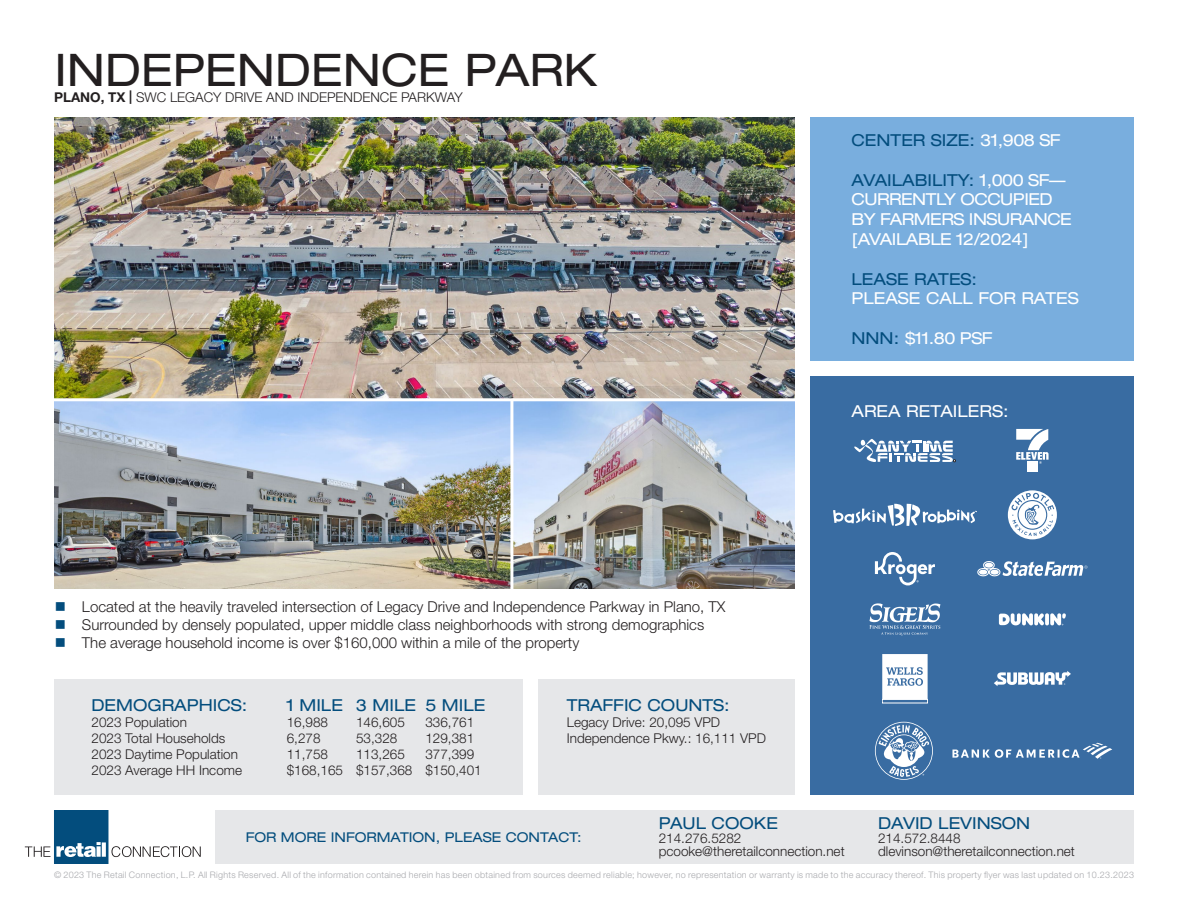
<style>
.page{position:relative;width:1188px;height:918px;background:#fff}
.page>*{position:absolute;margin:0;border:0;box-sizing:border-box;transform-origin:0 0}
.t1{font:expanded 45px "Helvetica Neue LT Std";color:#231f20}
.t2{font:expanded 16.5px "Helvetica Neue LT Std";color:#034d7d}
.t3{font:expanded 16.5px/19.8px "Helvetica Neue LT Std";letter-spacing:-.03em;color:#fff}
.t4{font:expanded 16.5px "Helvetica Neue LT Std";color:#fff}
.t5{font:300 15px "Helvetica Neue LT Std";color:#231f20}
.t6{font:300 13.5px "Helvetica Neue LT Std";color:#231f20}
.t7{font:expanded 13.5px "Helvetica Neue LT Std";color:#034d7d}
.t8{font:300 9px "Helvetica Neue LT Std";letter-spacing:.03em;color:#a8a9ad}
.s1{font-weight:700}
.s2{color:#fff}
.s3{color:#034d7d}
</style>
<div class="page">
<svg style="left:25px;top:810px;width:176px;height:54px"></svg>
<div style="left:216px;top:810px;width:918px;height:54px;background:#e6e7e9"></div>
<div style="left:54px;top:679px;width:469px;height:116px;background:#e6e7e9"></div>
<div style="left:539px;top:679px;width:256px;height:116px;background:#e6e7e9"></div>
<div style="left:810px;top:117px;width:324px;height:244px;background:#79aede"></div>
<div style="left:810px;top:377px;width:324px;height:418px;background:#396ca2"></div>
<div style="left:1027px;top:461px;width:11px;height:11px;background:#fff"></div>
<svg style="left:1016px;top:429px;width:33px;height:35px"></svg>
<svg style="left:1008px;top:490px;width:49px;height:49px"></svg>
<svg style="left:854px;top:439px;width:102px;height:23px"></svg>
<svg style="left:833px;top:504px;width:144px;height:22px"></svg>
<svg style="left:977px;top:561px;width:110px;height:15px"></svg>
<svg style="left:869px;top:603px;width:71px;height:32px"></svg>
<img style="left:54px;top:117px;width:741px;height:471px">
<hr style="left:510px;top:400px;width:3px;height:194px;background:#fff">
<hr style="left:49px;top:398px;width:750px;height:3px;background:#fff">
<svg style="left:875px;top:552px;width:60px;height:33px"></svg>
<svg style="left:999px;top:613px;width:67px;height:12px"></svg>
<svg style="left:952px;top:743px;width:160px;height:16px"></svg>
<svg style="left:882px;top:654px;width:46px;height:49px;background:#dce5ee"></svg>
<svg style="left:875px;top:722px;width:58px;height:58px"></svg>
<svg style="left:994px;top:671px;width:77px;height:15px"></svg>
<p class="t1" style="left:54px;top:43px;width:545px">INDEPENDENCE PARK</p>
<p class="t6" style="left:54px;top:89px;width:410px"><span class="s1">PLANO, TX |</span> SWC LEGACY DRIVE AND INDEPENDENCE PARKWAY</p>
<p class="t5" style="left:82px;top:597px;width:645px">Located at the heavily traveled intersection of Legacy Drive and Independence Parkway in Plano, TX</p>
<p class="t5" style="left:82px;top:615px;width:624px">Surrounded by densely populated, upper middle class neighborhoods with strong demographics</p>
<p class="t5" style="left:82px;top:633px;width:499px">The average household income is over $160,000 within a mile of the property</p>
<p class="t2" style="left:92px;top:695px;width:157px">DEMOGRAPHICS:</p>
<p class="t6" style="left:92px;top:714px;width:97px">2023 Population</p>
<p class="t6" style="left:92px;top:730px;width:135px">2023 Total Households</p>
<p class="t6" style="left:92px;top:746px;width:148px">2023 Daytime Population</p>
<p class="t6" style="left:92px;top:762px;width:152px">2023 Average HH Income</p>
<p class="t2" style="left:287px;top:695px;width:58px">1 MILE</p>
<p class="t6" style="left:287px;top:714px;width:43px">16,988</p>
<p class="t6" style="left:287px;top:730px;width:35px">6,278</p>
<p class="t6" style="left:287px;top:746px;width:43px">11,758</p>
<p class="t6" style="left:287px;top:762px;width:58px">$168,165</p>
<p class="t2" style="left:356px;top:695px;width:61px">3 MILE</p>
<p class="t6" style="left:356px;top:714px;width:50px">146,605</p>
<p class="t6" style="left:356px;top:730px;width:43px">53,328</p>
<p class="t6" style="left:356px;top:746px;width:50px">113,265</p>
<p class="t6" style="left:356px;top:762px;width:58px">$157,368</p>
<p class="t2" style="left:425px;top:695px;width:61px">5 MILE</p>
<p class="t6" style="left:425px;top:714px;width:50px">336,761</p>
<p class="t6" style="left:425px;top:730px;width:50px">129,381</p>
<p class="t6" style="left:425px;top:746px;width:50px">377,399</p>
<p class="t6" style="left:425px;top:762px;width:58px">$150,401</p>
<p class="t2" style="left:567px;top:695px;width:164px">TRAFFIC COUNTS:</p>
<p class="t6" style="left:567px;top:714px;width:155px">Legacy Drive: 20,095 VPD</p>
<p class="t6" style="left:567px;top:730px;width:201px">Independence Pkwy.: 16,111 VPD</p>
<p class="t2" style="left:852px;top:130px;width:211px">CENTER SIZE: <span class="s2">31,908 SF</span></p>
<p class="t3" style="left:852px;top:169px;width:222px"><span class="s3">AVAILABILITY:</span> 1,000 SF—<br>CURRENTLY OCCUPIED<br>BY FARMERS INSURANCE [AVAILABLE 12/2024]</p>
<p class="t2" style="left:852px;top:269px;width:127px">LEASE RATES:</p>
<p class="t4" style="left:852px;top:288px;width:229px">PLEASE CALL FOR RATES</p>
<p class="t3" style="left:852px;top:328px;width:143px"><span class="s3">NNN:</span> $11.80 PSF</p>
<p class="t4" style="left:852px;top:402px;width:159px">AREA RETAILERS:</p>
<p class="t7" style="left:246px;top:829px;width:337px">FOR MORE INFORMATION, PLEASE CONTACT:</p>
<p class="t2" style="left:659px;top:814px;width:121px">PAUL COOKE</p>
<p class="t6" style="left:659px;top:830px;width:84px">214.276.5282</p>
<p class="t6" style="left:659px;top:843px;width:187px">pcooke@theretailconnection.net</p>
<p class="t2" style="left:878px;top:814px;width:154px">DAVID LEVINSON</p>
<p class="t6" style="left:878px;top:830px;width:84px">214.572.8448</p>
<p class="t6" style="left:878px;top:843px;width:198px">dlevinson@theretailconnection.net</p>
<p class="t8" style="left:54px;top:869px;width:1082px">© 2023 The Retail Connection, L.P. All Rights Reserved. All of the information contained herein has been obtained from sources deemed reliable; however, no representation or warranty is made to the accuracy thereof. This property flyer was last updated on 10.23.2023</p>
</div>
